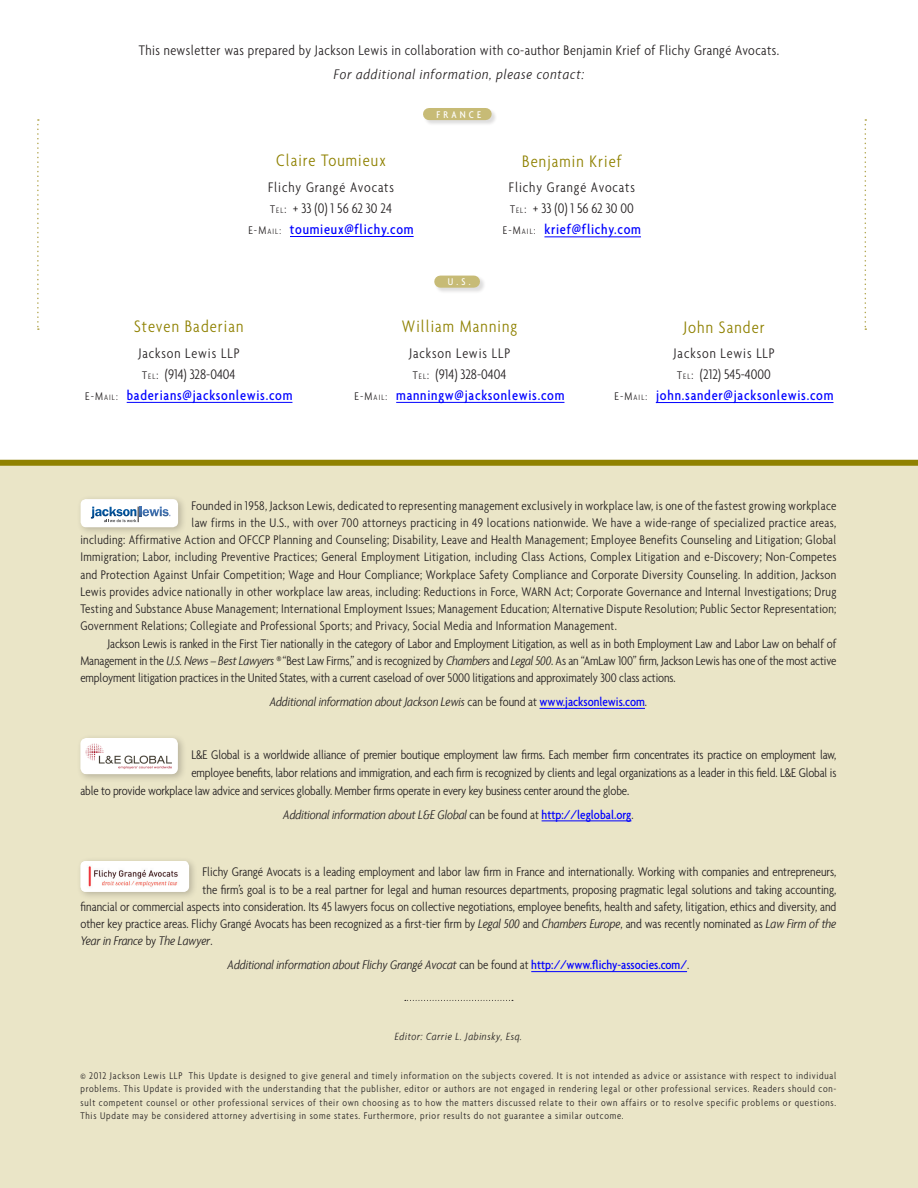
<style>
.page{position:relative;width:918px;height:1188px;background:#fff}
.page>*{position:absolute;margin:0;border:0;box-sizing:border-box;transform-origin:0 0}
.t1{font:300 condensed 18px "Agenda";letter-spacing:.06em;color:#8f8100}
.t2{font:500 condensed 15px "Agenda";letter-spacing:.05em;color:#00f}
.t3{font:300 condensed 15px "Agenda";letter-spacing:.03em;color:#231f20}
.t4{font:300 condensed 15px "Agenda";letter-spacing:.06em;color:#231f20}
.t5{font:300 condensed 15px "Agenda";color:#231f20}
.t6{font:italic 300 condensed 15px "Agenda";letter-spacing:.06em;color:#231f20}
.t7{font:300 condensed 13.5px/17.2px "Agenda";letter-spacing:.005em;color:#231f20;text-align:justify}
.t8{font:italic 300 condensed 13.5px "Agenda";color:#231f20}
.t9{font:italic 300 condensed 11.25px "Agenda";letter-spacing:.06em;color:#231f20}
.t10{font:300 condensed 10.5px/13.5px "Agenda";letter-spacing:.07em;color:#231f20;text-align:justify}
.t11{font:500 condensed 10.5px "Agenda";letter-spacing:.3em;color:#fff}
.s1{font-size:12px}
.s2{font-size:8.4px}
.s3{font-weight:300;font-size:12px;color:#231f20}
.s4{font-weight:300;font-size:8.4px;color:#231f20}
.s5{font-weight:300;font-size:10.5px;color:#231f20}
.s6{font-style:italic}
.s7{font-style:normal}
.s8{font-weight:500;font-style:normal;color:#00f}
</style>
<div class="page">
<hr style="left:544px;top:237px;width:97px;height:1px;background:#00f">
<svg style="left:37px;top:119px;width:2px;height:211px"></svg>
<div style="left:0;top:465px;width:918px;height:723px;background:#eae5c7"></div>
<hr style="left:540px;top:708px;width:105px;height:1px;background:#00f">
<hr style="left:542px;top:821px;width:89px;height:1px;background:#00f">
<hr style="left:531px;top:971px;width:156px;height:1px;background:#00f">
<svg style="left:405px;top:1000px;width:108px;height:1px"></svg>
<div style="left:0;top:460px;width:918px;height:6px;background:#8f8100"></div>
<div style="left:76px;top:733px;width:110px;height:49px;background:#231f20;opacity:.25"></div>
<div style="left:80px;top:738px;width:98px;height:36px;background:#fff;border-radius:6px"></div>
<img style="left:85px;top:743px;width:91px;height:31px">
<div style="left:76px;top:494px;width:111px;height:41px;background:#231f20;opacity:.25"></div>
<div style="left:81px;top:499px;width:97px;height:28px;background:#fff;border-radius:5px"></div>
<svg style="left:91px;top:507px;width:80px;height:15px"></svg>
<div style="left:76px;top:856px;width:121px;height:44px;background:#231f20;opacity:.25"></div>
<div style="left:80px;top:861px;width:109px;height:31px;background:#fff;border-radius:5px"></div>
<img style="left:81px;top:861px;width:106px;height:31px">
<div style="left:423px;top:108px;width:74px;height:18px;background:#231f20;opacity:.15"></div>
<div style="left:429px;top:108px;width:57px;height:12px;background:#c7bb76"></div>
<hr style="left:127px;top:402px;width:165px;height:1px;background:#00f">
<hr style="left:396px;top:402px;width:168px;height:1px;background:#00f">
<hr style="left:656px;top:402px;width:178px;height:1px;background:#00f">
<svg style="left:865px;top:119px;width:1px;height:211px"></svg>
<div style="left:434px;top:275px;width:52px;height:19px;background:#231f20;opacity:.15"></div>
<div style="left:440px;top:276px;width:34px;height:12px;background:#c7bb76"></div>
<hr style="left:290px;top:236px;width:124px;height:1px;background:#00f">
<p class="t3" style="left:139px;top:42px;width:642px">This newsletter was prepared by Jackson Lewis in collaboration with co-author Benjamin Krief of Flichy Grangé Avocats.</p>
<p class="t6" style="left:334px;top:66px;width:252px">For additional information, please contact:</p>
<p class="t1" style="left:276px;top:151px;width:111px">Claire Toumieux</p>
<p class="t4" style="left:268px;top:179px;width:128px">Flichy Grangé Avocats</p>
<p class="t3" style="left:270px;top:200px;width:123px"><span class="s1">T</span><span class="s2">E L</span><span class="s1">:</span> + 33 (0) 1 56 62 30 24</p>
<p class="t2" style="left:248px;top:220px;width:167px"><span class="s3">E-M</span><span class="s4">AIL</span><span class="s5">:</span> toumieux@flichy.com</p>
<p class="t11" style="left:437px;top:108px;width:46px">FRANCE</p>
<p class="t11" style="left:448px;top:276px;width:24px">U.S.</p>
<p class="t1" style="left:522px;top:151px;width:101px">Benjamin Krief</p>
<p class="t4" style="left:509px;top:179px;width:128px">Flichy Grangé Avocats</p>
<p class="t3" style="left:510px;top:200px;width:125px"><span class="s1">T</span><span class="s2">E L</span><span class="s1">:</span> + 33 (0) 1 56 62 30 00</p>
<p class="t2" style="left:503px;top:221px;width:140px"><span class="s3">E-M</span><span class="s4">AIL</span><span class="s5">:</span> krief@flichy.com</p>
<p class="t1" style="left:134px;top:317px;width:111px">Steven Baderian</p>
<p class="t4" style="left:138px;top:345px;width:102px">Jackson Lewis LLP</p>
<p class="t5" style="left:142px;top:366px;width:95px"><span class="s1">T</span><span class="s2">E L</span><span class="s1">:</span> (914) 328-0404</p>
<p class="t2" style="left:85px;top:386px;width:209px"><span class="s3">E-M</span><span class="s4">AIL</span><span class="s5">:</span> baderians@jacksonlewis.com</p>
<p class="t1" style="left:402px;top:317px;width:117px">William Manning</p>
<p class="t4" style="left:409px;top:345px;width:102px">Jackson Lewis LLP</p>
<p class="t5" style="left:413px;top:366px;width:95px"><span class="s1">T</span><span class="s2">E L</span><span class="s1">:</span> (914) 328-0404</p>
<p class="t2" style="left:355px;top:386px;width:211px"><span class="s3">E-M</span><span class="s4">AIL</span><span class="s5">:</span> manningw@jacksonlewis.com</p>
<p class="t1" style="left:683px;top:317px;width:83px">John Sander</p>
<p class="t4" style="left:674px;top:345px;width:102px">Jackson Lewis LLP</p>
<p class="t5" style="left:677px;top:366px;width:95px"><span class="s1">T</span><span class="s2">E L</span><span class="s1">:</span> (212) 545-4000</p>
<p class="t2" style="left:615px;top:387px;width:220px"><span class="s3">E-M</span><span class="s4">AIL</span><span class="s5">:</span> john.sander@jacksonlewis.com</p>
<p class="t7" style="left:192px;top:496px;width:646px">Founded in 1958, Jackson Lewis, dedicated to representing management exclusively in workplace law, is one of the fastest growing workplace</p>
<p class="t7" style="left:192px;top:514px;width:646px">law firms in the U.S., with over 700 attorneys practicing in 49 locations nationwide. We have a wide-range of specialized practice areas,</p>
<p class="t7" style="left:80px;top:531px;width:757px">including: Affirmative Action and OFCCP Planning and Counseling; Disability, Leave and Health Management; Employee Benefits Counseling and Litigation; Global</p>
<p class="t7" style="left:80px;top:548px;width:758px">Immigration; Labor, including Preventive Practices; General Employment Litigation, including Class Actions, Complex Litigation and e-Discovery; Non-Competes</p>
<p class="t7" style="left:80px;top:565px;width:757px">and Protection Against Unfair Competition; Wage and Hour Compliance; Workplace Safety Compliance and Corporate Diversity Counseling. In addition, Jackson</p>
<p class="t7" style="left:80px;top:583px;width:758px">Lewis provides advice nationally in other workplace law areas, including: Reductions in Force, WARN Act; Corporate Governance and Internal Investigations; Drug</p>
<p class="t7" style="left:80px;top:600px;width:758px">Testing and Substance Abuse Management; International Employment Issues; Management Education; Alternative Dispute Resolution; Public Sector Representation;</p>
<p class="t7" style="left:80px;top:617px;width:538px">Government Relations; Collegiate and Professional Sports; and Privacy, Social Media and Information Management.</p>
<p class="t7" style="left:80px;top:634px;width:757px;text-indent:27px">Jackson Lewis is ranked in the First Tier nationally in the category of Labor and Employment Litigation, as well as in both Employment Law and Labor Law on behalf of Management in the <span class="s6">U.S. News – Best Lawyers</span> ® “Best Law Firms,” and is recognized by <span class="s6">Chambers</span> and <span class="s6">Legal 500</span>. As an “AmLaw 100” firm, Jackson Lewis has one of the most active employment litigation practices in the United States, with a current caseload of over 5000 litigations and approximately 300 class actions.</p>
<p class="t8" style="left:270px;top:694px;width:379px">Additional information about Jackson Lewis <span class="s7">can be found at</span> <span class="s8">www.jacksonlewis.com</span><span class="s7">.</span></p>
<p class="t7" style="left:191px;top:746px;width:647px">L&amp;E Global is a worldwide alliance of premier boutique employment law firms. Each member firm concentrates its practice on employment law,</p>
<p class="t7" style="left:191px;top:763px;width:647px">employee benefits, labor relations and immigration, and each firm is recognized by clients and legal organizations as a leader in this field. L&amp;E Global is</p>
<p class="t7" style="left:80px;top:781px;width:550px">able to provide workplace law advice and services globally. Member firms operate in every key business center around the globe.</p>
<p class="t8" style="left:283px;top:807px;width:352px">Additional information about L&amp;E Global <span class="s7">can be found at</span> <span class="s8">http://leglobal.org</span><span class="s7">.</span></p>
<p class="t7" style="left:203px;top:863px;width:635px">Flichy Grangé Avocats is a leading employment and labor law firm in France and internationally. Working with companies and entrepreneurs,</p>
<p class="t7" style="left:203px;top:880px;width:635px">the firm’s goal is to be a real partner for legal and human resources departments, proposing pragmatic legal solutions and taking accounting,</p>
<p class="t7" style="left:80px;top:898px;width:757px">financial or commercial aspects into consideration. Its 45 lawyers focus on collective negotiations, employee benefits, health and safety, litigation, ethics and diversity, and</p>
<p class="t7" style="left:80px;top:915px;width:758px">other key practice areas. Flichy Grangé Avocats has been recognized as a first-tier firm by <span class="s6">Legal 500</span> and <span class="s6">Chambers Europe</span>, and was recently nominated as <span class="s6">Law Firm of the</span></p>
<p class="t8" style="left:80px;top:933px;width:134px">Year in France <span class="s7">by</span> The Lawyer<span class="s7">.</span></p>
<p class="t8" style="left:228px;top:957px;width:463px">Additional information about Flichy Grangé Avocat <span class="s7">can be found at</span> <span class="s8">http://www.flichy-associes.com/</span><span class="s7">.</span></p>
<p class="t9" style="left:395px;top:1030px;width:129px">Editor: Carrie L. Jabinsky, Esq.</p>
<p class="t10" style="left:80px;top:1069px;width:758px">© 2012 Jackson Lewis LLP This Update is designed to give general and timely information on the subjects covered. It is not intended as advice or assistance with respect to individual problems. This Update is provided with the understanding that the publisher, editor or authors are not engaged in rendering legal or other professional services. Readers should con&shy;sult competent counsel or other professional services of their own choosing as to how the matters discussed relate to their own affairs or to resolve specific problems or questions.<br>This Update may be considered attorney advertising in some states. Furthermore, prior results do not guarantee a similar outcome.</p>
</div>
